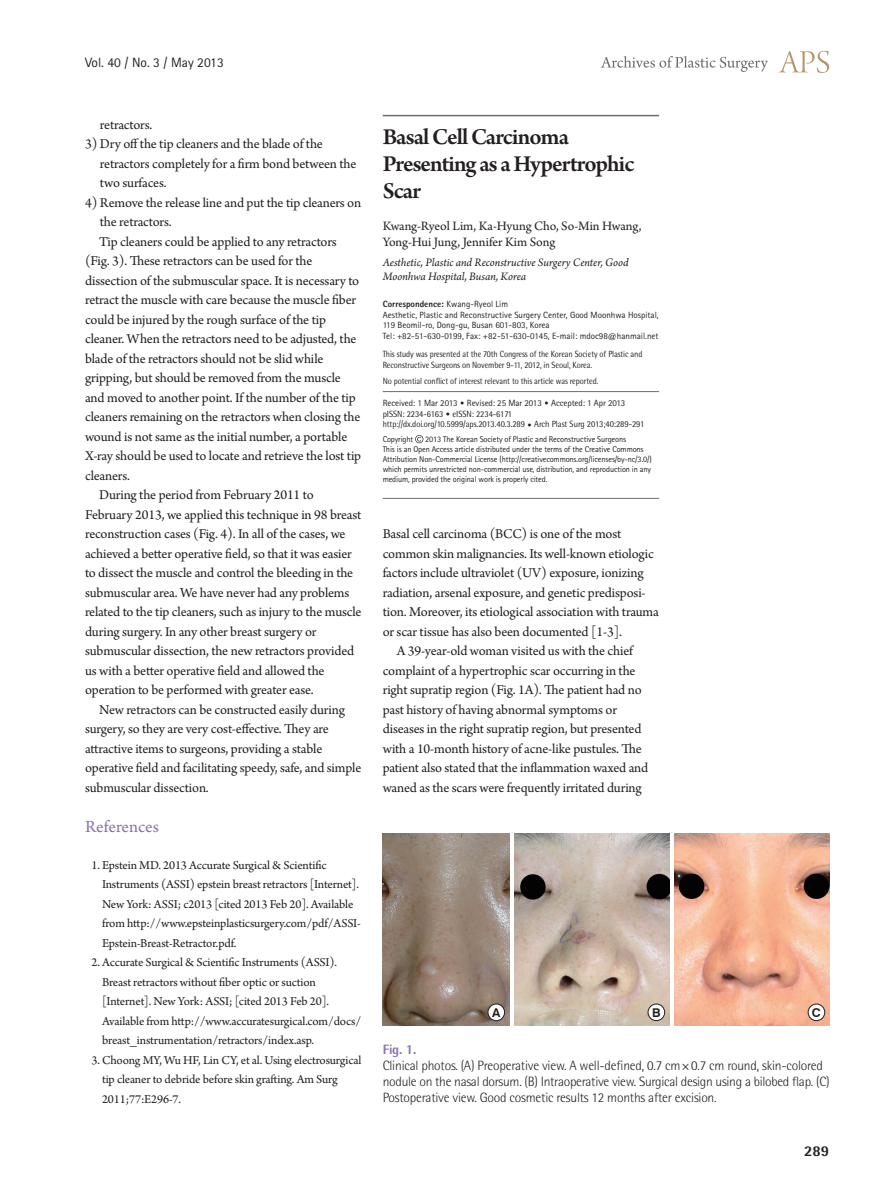
<style>
.page{position:relative;width:893px;height:1191px;background:#fff}
.page>*{position:absolute;margin:0;border:0;box-sizing:border-box;transform-origin:0 0}
.성형_이미지__제목{font:600 24px/27px "Arno Pro";letter-spacing:-.035em;color:#231f20}
.대제목_Letter{font:18px "Arno Pro";letter-spacing:-.005em;color:#8972b3}
.t1{font:800 15px "Rotis Semi Sans Std";color:#231f20}
.성형_본문_이미지{font:14.25px/19.5px "Arno Pro";letter-spacing:-.01em;color:#231f20}
.표_그림체{font:300 13.5px/16.4px "Rotis Semi Sans Std";letter-spacing:-.015em;color:#231f20}
.성형_이미지__이름{font:13.5px/16.5px "Arno Pro";letter-spacing:-.005em;color:#231f20}
.t2{font:13.5px "Rotis Sans Serif Std";color:#231f20}
.참고문헌-1__이미지{font:12.75px/19.5px "Arno Pro";letter-spacing:-.01em;color:#231f20}
.t3{font:700 12.15px "Swiss 721 BT";color:#231f20}
.성형_이미지__소속{font:italic 12px/14.4px "Arno Pro";letter-spacing:-.005em;color:#231f20}
.t4{font:9px/10.8px "Rotis Semi Sans Std";letter-spacing:-.01em;color:#231f20;scale:.9 1}
.성형_이미지__교신주소{font:9px/10.8px "Rotis Sans Serif Std";color:#231f20}
.t5{font:9px/10.8px "Rotis Semi Sans Std";letter-spacing:-.01em;color:#231f20;scale:.95 1}
.성형_이미지__교신주소-2{font:800 9px "Rotis Sans Serif Std";color:#231f20}
.교신저자__이미지{font:8.4px/10.1px "Rotis Sans Serif Std";letter-spacing:-.015em;color:#231f20}
.s1{font-weight:400}
.s2{font-family:"Rotis Sans Serif Std"}
.s3{font-family:"DIN Pro";font-weight:300}
.s4{font-weight:800;color:#8972b3}
</style>
<div class="page">
<svg style="left:779px;top:51px;width:50px;height:22px"></svg>
<svg style="left:601px;top:56px;width:167px;height:16px"></svg>
<svg style="left:415px;top:435px;width:8px;height:8px"></svg>
<hr style="left:383px;top:115px;width:276px;height:1px;background:#6c6d70">
<hr style="left:383px;top:498px;width:276px;height:1px;background:#6c6d70">
<hr style="left:383px;top:391px;width:276px;height:1px;background:#6c6d70">
<img style="left:383px;top:833px;width:126px;height:192px">
<img style="left:514px;top:833px;width:155px;height:192px">
<img style="left:675px;top:833px;width:154px;height:192px">
<div style="left:488px;top:1004px;width:17px;height:16px;background:#fff;border-radius:50%"></div>
<div style="left:488px;top:1003px;width:17px;height:17px;border:1px solid #231f20;border-radius:50%"></div>
<div style="left:648px;top:1004px;width:17px;height:16px;background:#fff;border-radius:50%"></div>
<div style="left:648px;top:1003px;width:17px;height:17px;border:1px solid #231f20;border-radius:50%"></div>
<div style="left:808px;top:1004px;width:17px;height:16px;background:#fff;border-radius:50%"></div>
<div style="left:808px;top:1003px;width:17px;height:17px;border:1px solid #231f20;border-radius:50%"></div>
<p class="t2" style="left:85px;top:54px;width:140px">Vol. 40 / No. 3 / May 2013</p>
<p class="성형_본문_이미지" style="left:100px;top:115px;width:54px">retractors.</p>
<p class="성형_본문_이미지" style="left:100px;top:135px;width:258px;text-indent:-15px">3) Dry off the tip cleaners and the blade of the retractors completely for a firm bond between the two surfaces.</p>
<p class="성형_본문_이미지" style="left:100px;top:193px;width:263px;text-indent:-15px">4) Remove the release line and put the tip cleaners on the retractors.</p>
<p class="성형_본문_이미지" style="left:85px;top:232px;width:278px;text-indent:14px">Tip cleaners could be applied to any retractors (Fig. 3). These retractors can be used for the dissection of the submuscular space. It is necessary to retract the muscle with care because the muscle fiber could be injured by the rough surface of the tip cleaner. When the retractors need to be adjusted, the blade of the retractors should not be slid while gripping, but should be removed from the muscle and moved to another point. If the number of the tip cleaners remaining on the retractors when closing the wound is not same as the initial number, a portable X-ray should be used to locate and retrieve the lost tip cleaners.</p>
<p class="성형_본문_이미지" style="left:85px;top:486px;width:278px;text-indent:14px">During the period from February 2011 to February 2013, we applied this technique in 98 breast reconstruction cases (Fig. 4). In all of the cases, we achieved a better operative field, so that it was easier to dissect the muscle and control the bleeding in the submuscular area. We have never had any problems related to the tip cleaners, such as injury to the muscle during surgery. In any other breast surgery or submuscular dissection, the new retractors provided us with a better operative field and allowed the operation to be performed with greater ease.</p>
<p class="성형_본문_이미지" style="left:85px;top:700px;width:278px;text-indent:14px">New retractors can be constructed easily during surgery, so they are very cost-effective. They are attractive items to surgeons, providing a stable operative field and facilitating speedy, safe, and simple submuscular dissection.</p>
<p class="대제목_Letter" style="left:85px;top:816px;width:75px">References</p>
<p class="참고문헌-1__이미지" style="left:102px;top:855px;width:260px;text-indent:-11px">1. Epstein MD. 2013 Accurate Surgical &amp; Scientific Instruments (ASSI) epstein breast retractors [Internet].<br>New York: ASSI; c2013 [cited 2013 Feb 20]. Available from http://www.epsteinplasticsurgery.com/pdf/ASSI-Epstein-Breast-Retractor.pdf.</p>
<p class="참고문헌-1__이미지" style="left:102px;top:953px;width:261px;text-indent:-11px">2. Accurate Surgical &amp; Scientific Instruments (ASSI).<br>Breast retractors without fiber optic or suction [Internet]. New York: ASSI; [cited 2013 Feb 20].<br>Available from http://www.accuratesurgical.com/docs/ breast_instrumentation/retractors/index.asp.</p>
<p class="참고문헌-1__이미지" style="left:102px;top:1050px;width:261px;text-indent:-11px">3. Choong MY, Wu HF, Lin CY, et al. Using electrosurgical tip cleaner to debride before skin grafting. Am Surg<br>2011;77:E296-7.</p>
<p class="성형_이미지__제목" style="left:383px;top:125px;width:253px">Basal Cell Carcinoma<br>Presenting as a Hypertrophic<br>Scar</p>
<p class="성형_이미지__이름" style="left:383px;top:218px;width:260px">Kwang-Ryeol Lim, Ka-Hyung Cho, So-Min Hwang,<br>Yong-Hui Jung, Jennifer Kim Song</p>
<p class="성형_이미지__소속" style="left:383px;top:255px;width:248px">Aesthetic, Plastic and Reconstructive Surgery Center, Good<br>Moonhwa Hospital, Busan, Korea</p>
<p class="성형_이미지__교신주소-2" style="left:383px;top:298px;width:127px">Correspondence: <span class="s1">Kwang-Ryeol Lim</span></p>
<p class="성형_이미지__교신주소" style="left:383px;top:309px;width:278px">Aesthetic, Plastic and Reconstructive Surgery Center, Good Moonhwa Hospital,<br>119 Beomil-ro, Dong-gu, Busan 601-803, Korea</p>
<p class="성형_이미지__교신주소" style="left:383px;top:331px;width:277px">Tel: +82-51-630-0199, Fax: +82-51-630-0145, E-mail: mdoc98@hanmail.net</p>
<p class="t4" style="left:383px;top:349px;width:290px">This study was presented at the 70th Congress of the Korean Society of Plastic and<br>Reconstructive Surgeons on November 9-11, 2012, in Seoul, Korea.</p>
<p class="t4" style="left:383px;top:376px;width:241px">No potential conflict of interest relevant to this article was reported.</p>
<p class="t5" style="left:383px;top:397px;width:277px"><span class="s2">Received: 1 Mar 2013</span> <span class="s3">•</span> <span class="s2">Revised: 25 Mar 2013</span> <span class="s3">•</span> <span class="s2">Accepted: 1 Apr 2013 </span>pISSN: 2234-6163 <span class="s3">•</span> eISSN: 2234-6171 http://dx.doi.org/10.5999/aps.2013.40.3.289 <span class="s3">•</span> Arch Plast Surg 2013;40:289-291</p>
<p class="교신저자__이미지" style="left:383px;top:434px;width:32px">Copyright</p>
<p class="교신저자__이미지" style="left:425px;top:434px;width:202px">2013 The Korean Society of Plastic and Reconstructive Surgeons</p>
<p class="교신저자__이미지" style="left:383px;top:444px;width:271px">This is an Open Access article distributed under the terms of the Creative Commons Attribution Non-Commercial License (http://creativecommons.org/licenses/by-nc/3.0/) which permits unrestricted non-commercial use, distribution, and reproduction in any medium, provided the original work is properly cited.</p>
<p class="성형_본문_이미지" style="left:383px;top:525px;width:278px">Basal cell carcinoma (BCC) is one of the most common skin malignancies. Its well-known etiologic factors include ultraviolet (UV) exposure, ionizing radiation, arsenal exposure, and genetic predisposi&shy;tion. Moreover, its etiological association with trauma or scar tissue has also been documented [1-3].</p>
<p class="성형_본문_이미지" style="left:383px;top:642px;width:267px;text-indent:14px">A 39-year-old woman visited us with the chief complaint of a hypertrophic scar occurring in the right supratip region (Fig. 1A). The patient had no past history of having abnormal symptoms or diseases in the right supratip region, but presented with a 10-month history of acne-like pustules. The patient also stated that the inflammation waxed and waned as the scars were frequently irritated during</p>
<p class="t3" style="left:492px;top:1005px;width:10px">A</p>
<p class="t3" style="left:652px;top:1005px;width:10px">B</p>
<p class="t3" style="left:812px;top:1005px;width:10px">C</p>
<p class="표_그림체" style="left:383px;top:1040px;width:448px"><span class="s4">Fig. 1.<br></span>Clinical photos. (A) Preoperative view. A well-defined, 0.7 cm×0.7 cm round, skin-colored nodule on the nasal dorsum. (B) Intraoperative view. Surgical design using a bilobed flap. (C)<br>Postoperative view. Good cosmetic results 12 months after excision.</p>
<p class="t1" style="left:804px;top:1141px;width:27px">289</p>
</div>
